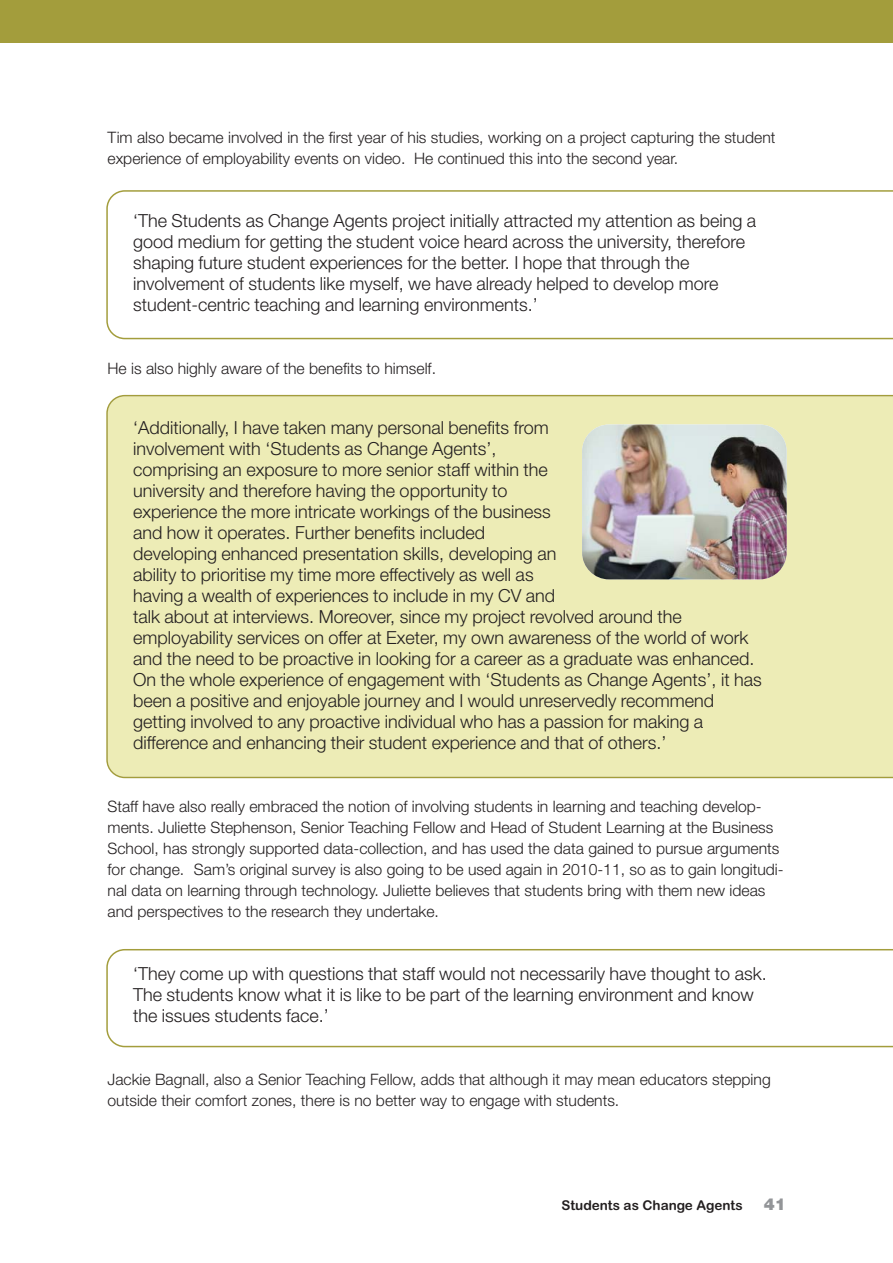
<style>
.page{position:relative;width:893px;height:1263px;background:#fff}
.page>*{position:absolute;margin:0;border:0;box-sizing:border-box;transform-origin:0 0}
.t1{font:300 18px/21px "Helvetica Neue";color:#231f20}
.t2{font:900 16.5px "Helvetica Neue";color:#939598}
.t3{font:300 15.75px/21px "Helvetica Neue";color:#231f20}
.t4{font:700 13.5px "Arial Rounded MT";color:#231f20}
</style>
<div class="page">
<div style="left:106px;top:395px;width:787px;height:383px;background:#edecb6"></div>
<svg style="left:106px;top:190px;width:787px;height:149px"></svg>
<svg style="left:106px;top:949px;width:787px;height:98px"></svg>
<div style="left:0;top:0;width:893px;height:42px;background:#a39d3c"></div>
<img style="left:582px;top:424px;width:205px;height:155px;border-radius:27px">
<p class="t3" style="left:108px;top:128px;width:669px">Tim also became involved in the first year of his studies, working on a project capturing the student experience of employability events on video. He continued this into the second year.</p>
<p class="t1" style="left:133px;top:212px;width:625px">‘The Students as Change Agents project initially attracted my attention as being a good medium for getting the student voice heard across the university, therefore shaping future student experiences for the better. I hope that through the involvement of students like myself, we have already helped to develop more student-centric teaching and learning environments.’</p>
<p class="t3" style="left:108px;top:359px;width:330px">He is also highly aware of the benefits to himself.</p>
<p class="t1" style="left:133px;top:419px;width:630px">‘Additionally, I have taken many personal benefits from<br>involvement with ‘Students as Change Agents’,<br>comprising an exposure to more senior staff within the<br>university and therefore having the opportunity to<br>experience the more intricate workings of the business<br>and how it operates. Further benefits included<br>developing enhanced presentation skills, developing an<br>ability to prioritise my time more effectively as well as<br>having a wealth of experiences to include in my CV and<br>talk about at interviews. Moreover, since my project revolved around the employability services on offer at Exeter, my own awareness of the world of work and the need to be proactive in looking for a career as a graduate was enhanced.<br>On the whole experience of engagement with ‘Students as Change Agents’, it has been a positive and enjoyable journey and I would unreservedly recommend getting involved to any proactive individual who has a passion for making a difference and enhancing their student experience and that of others.’</p>
<p class="t3" style="left:108px;top:797px;width:677px">Staff have also really embraced the notion of involving students in learning and teaching develop&shy;ments. Juliette Stephenson, Senior Teaching Fellow and Head of Student Learning at the Business School, has strongly supported data-collection, and has used the data gained to pursue arguments for change. Sam’s original survey is also going to be used again in 2010-11, so as to gain longitudi&shy;nal data on learning through technology. Juliette believes that students bring with them new ideas and perspectives to the research they undertake.</p>
<p class="t1" style="left:133px;top:965px;width:635px">‘They come up with questions that staff would not necessarily have thought to ask.<br>The students know what it is like to be part of the learning environment and know the issues students face.’</p>
<p class="t3" style="left:108px;top:1070px;width:665px">Jackie Bagnall, also a Senior Teaching Fellow, adds that although it may mean educators stepping outside their comfort zones, there is no better way to engage with students.</p>
<p class="t4" style="left:561px;top:1200px;width:183px">Students as Change Agents</p>
<p class="t2" style="left:764px;top:1198px;width:24px">41</p>
</div>
